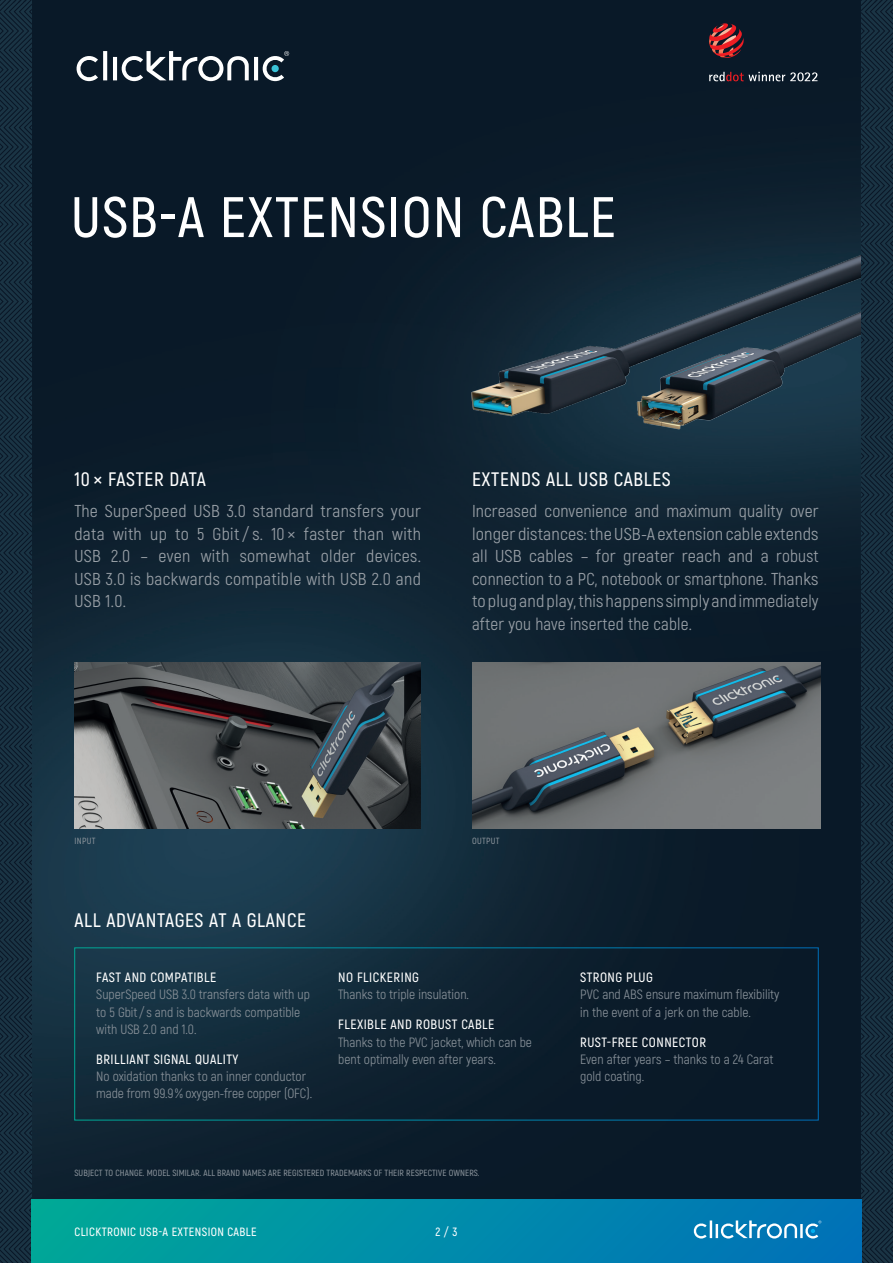
<style>
.page{position:relative;width:893px;height:1263px;background:#fff}
.page>*{position:absolute;margin:0;border:0;box-sizing:border-box;transform-origin:0 0}
.t1{font:600 57px "Akrobat";letter-spacing:.025em;color:#fff}
.t2{font:600 19.5px "Akrobat";letter-spacing:.035em;color:#fff}
.t3{font:17.25px/22.5px "Akrobat";letter-spacing:.01em;color:#99a0a7;text-align:justify}
.t4{font:13.5px/17.2px "Akrobat";color:#879098}
.t5{font:600 13.5px "Akrobat";letter-spacing:.035em;color:#fff}
.t6{font:600 12px "Akrobat";letter-spacing:.035em;color:#fff}
.t7{font:600 9px "Akrobat";letter-spacing:.01em;color:#879098}
</style>
<div class="page">
<img style="left:32px;top:0;width:829px;height:1199px">
<img style="left:74px;top:662px;width:347px;height:167px">
<img style="left:472px;top:662px;width:348px;height:167px">
<img style="left:449px;top:219px;width:412px;height:214px">
<svg style="left:0;top:0;width:32px;height:1263px;background:#152b3b"></svg>
<svg style="left:861px;top:0;width:32px;height:1263px;background:#152b3b"></svg>
<div style="left:32px;top:1199px;width:829px;height:64px;background:linear-gradient(to right,#00a899,#0070b9)"></div>
<svg style="left:75px;top:51px;width:214px;height:30px"></svg>
<svg style="left:693px;top:1220px;width:128px;height:18px"></svg>
<svg style="left:709px;top:23px;width:35px;height:35px"></svg>
<svg style="left:709px;top:72px;width:108px;height:9px"></svg>
<h1 class="t1" style="left:71px;top:182px;width:546px">USB-A EXTENSION CABLE</h1>
<p class="t2" style="left:74px;top:467px;width:133px">10 × FASTER DATA</p>
<p class="t3" style="left:74px;top:500px;width:348px">The SuperSpeed USB 3.0 standard transfers your data with up to 5 Gbit / s. 10 × faster than with USB 2.0 – even with somewhat older devices.<br>USB 3.0 is backwards compatible with USB 2.0 and USB 1.0.</p>
<p class="t2" style="left:472px;top:467px;width:200px">EXTENDS ALL USB CABLES</p>
<p class="t3" style="left:472px;top:500px;width:348px">Increased convenience and maximum quality over longer distances: the USB-A extension cable extends all USB cables – for greater reach and a robust connection to a PC, notebook or smartphone. Thanks to plug and play, this happens simply and immediately after you have inserted the cable.</p>
<p class="t7" style="left:74px;top:835px;width:23px">INPUT</p>
<p class="t7" style="left:472px;top:835px;width:29px">OUTPUT</p>
<p class="t2" style="left:74px;top:908px;width:233px">ALL ADVANTAGES AT A GLANCE</p>
<p class="t5" style="left:96px;top:969px;width:121px">FAST AND COMPATIBLE</p>
<p class="t4" style="left:96px;top:986px;width:215px">SuperSpeed USB 3.0 transfers data with up to 5 Gbit / s and is backwards compatible with USB 2.0 and 1.0.</p>
<p class="t5" style="left:96px;top:1051px;width:144px">BRILLIANT SIGNAL QUALITY</p>
<p class="t4" style="left:96px;top:1068px;width:217px">No oxidation thanks to an inner conductor made from 99.9% oxygen-free copper (OFC).</p>
<p class="t5" style="left:338px;top:969px;width:82px">NO FLICKERING</p>
<p class="t4" style="left:338px;top:986px;width:132px">Thanks to triple insulation.</p>
<p class="t5" style="left:338px;top:1016px;width:158px">FLEXIBLE AND ROBUST CABLE</p>
<p class="t4" style="left:338px;top:1033px;width:195px">Thanks to the PVC jacket, which can be bent optimally even after years.</p>
<p class="t7" style="left:74px;top:1167px;width:407px">SUBJECT TO CHANGE. MODEL SIMILAR. ALL BRAND NAMES ARE REGISTERED TRADEMARKS OF THEIR RESPECTIVE OWNERS.</p>
<p class="t6" style="left:74px;top:1224px;width:184px">CLICKTRONIC USB-A EXTENSION CABLE</p>
<p class="t6" style="left:436px;top:1224px;width:23px">2 / 3</p>
<p class="t5" style="left:580px;top:969px;width:74px">STRONG PLUG</p>
<p class="t4" style="left:580px;top:986px;width:201px">PVC and ABS ensure maximum flexibility in the event of a jerk on the cable.</p>
<p class="t5" style="left:580px;top:1034px;width:127px">RUST-FREE CONNECTOR</p>
<p class="t4" style="left:580px;top:1050px;width:195px">Even after years – thanks to a 24 Carat gold coating.</p>
</div>
